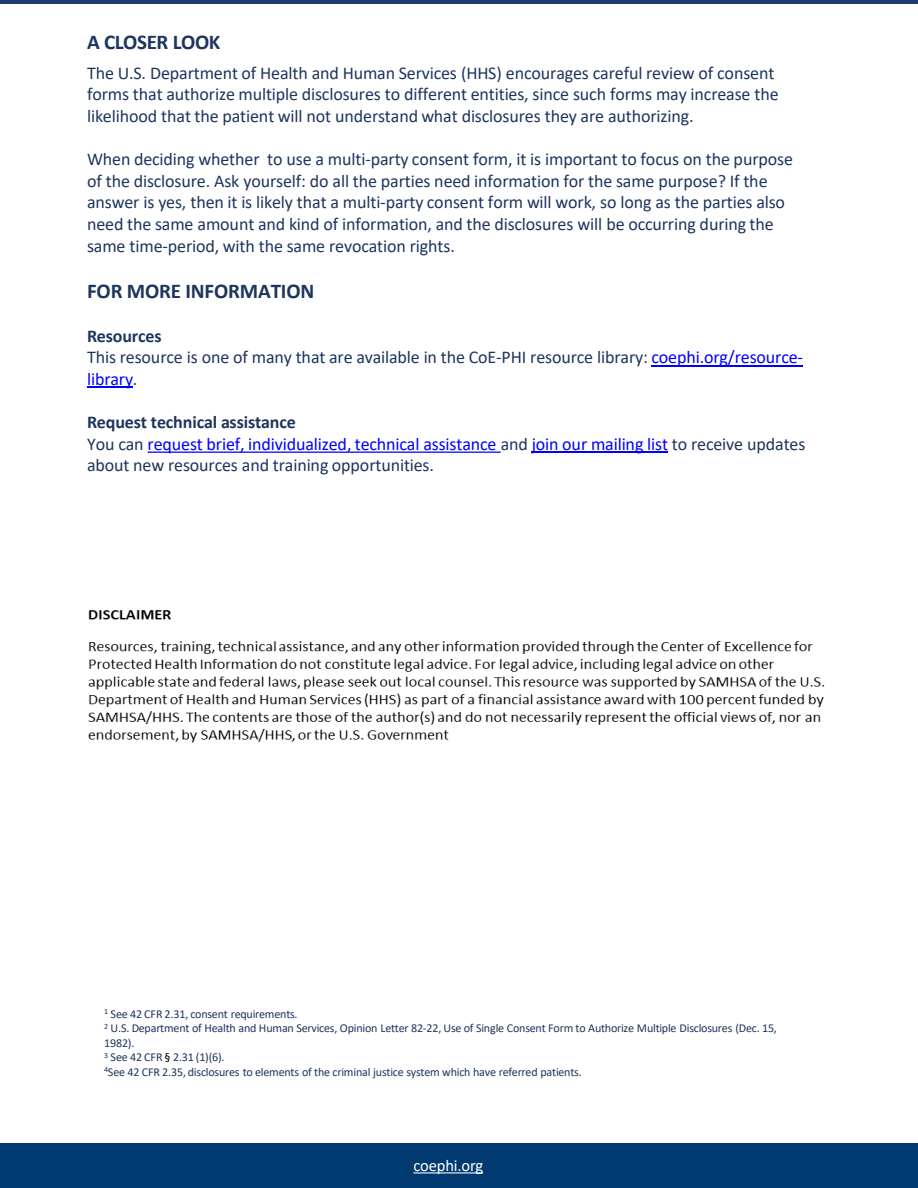
<style>
.page{position:relative;width:918px;height:1188px;background:#fff}
.page>*{position:absolute;margin:0;border:0;box-sizing:border-box;transform-origin:0 0}
.t1{font:700 21px "Calibri";letter-spacing:-.01em;color:#1e355d}
.t2{font:18px/21.6px "Calibri";letter-spacing:-.01em;color:#1e355d}
.t3{font:700 18px "Calibri";letter-spacing:-.01em;color:#1e355d}
.t4{font:16.5px "Calibri";letter-spacing:-.01em;color:#fff}
.t5{font:12px/14.4px "Calibri";letter-spacing:-.02em;color:#1e355d}
.s1{color:#00f}
.s2{color:#000}
</style>
<div class="page">
<hr style="left:652px;top:365px;width:151px;height:1px;background:#00f">
<hr style="left:87px;top:387px;width:46px;height:1px;background:#00f">
<svg style="left:148px;top:452px;width:353px;height:1px"></svg>
<hr style="left:532px;top:452px;width:136px;height:1px;background:#00f">
<hr style="left:0;top:0;width:918px;height:3px;background:#1c3c6e">
<div style="left:0;top:1143px;width:918px;height:45px;background:#003a70"></div>
<svg style="left:413px;top:1172px;width:70px;height:1px"></svg>
<img style="left:88px;top:610px;width:737px;height:133px">
<p class="t1" style="left:87px;top:27px;width:135px">A CLOSER LOOK</p>
<p class="t2" style="left:87px;top:62px;width:693px">The U.S. Department of Health and Human Services (HHS) encourages careful review of consent forms that authorize multiple disclosures to different entities, since such forms may increase the likelihood that the patient will not understand what disclosures they are authorizing.</p>
<p class="t2" style="left:87px;top:148px;width:707px">When deciding whether to use a multi-party consent form, it is important to focus on the purpose of the disclosure. Ask yourself: do all the parties need information for the same purpose? If the answer is yes, then it is likely that a multi-party consent form will work, so long as the parties also need the same amount and kind of information, and the disclosures will be occurring during the same time-period, with the same revocation rights.</p>
<p class="t1" style="left:87px;top:276px;width:229px">FOR MORE INFORMATION</p>
<p class="t3" style="left:87px;top:323px;width:76px">Resources</p>
<p class="t2" style="left:87px;top:346px;width:717px">This resource is one of many that are available in the CoE-PHI resource library: <span class="s1">coephi.org/resource&shy;library</span>.</p>
<p class="t3" style="left:87px;top:409px;width:210px">Request technical assistance</p>
<p class="t2" style="left:87px;top:432px;width:720px">You can <span class="s1">request brief, individualized, technical assistance</span> and <span class="s1">join our mailing list</span> to receive updates about new resources and training opportunities.</p>
<p class="t5" style="left:104px;top:1007px;width:195px"><sup>1</sup> See 42 CFR 2.31, consent requirements.</p>
<p class="t5" style="left:104px;top:1021px;width:674px"><sup>2</sup> U.S. Department of Health and Human Services, Opinion Letter 82-22, Use of Single Consent Form to Authorize Multiple Disclosures (Dec. 15,<br>1982).</p>
<p class="t5" style="left:104px;top:1050px;width:122px"><sup>3</sup> See 42 CFR <span class="s2">§</span> 2.31 (1)(6).</p>
<p class="t5" style="left:104px;top:1064px;width:479px"><sup>4</sup>See 42 CFR 2.35, disclosures to elements of the criminal justice system which have referred patients.</p>
<p class="t4" style="left:413px;top:1154px;width:72px">coephi.org</p>
</div>
